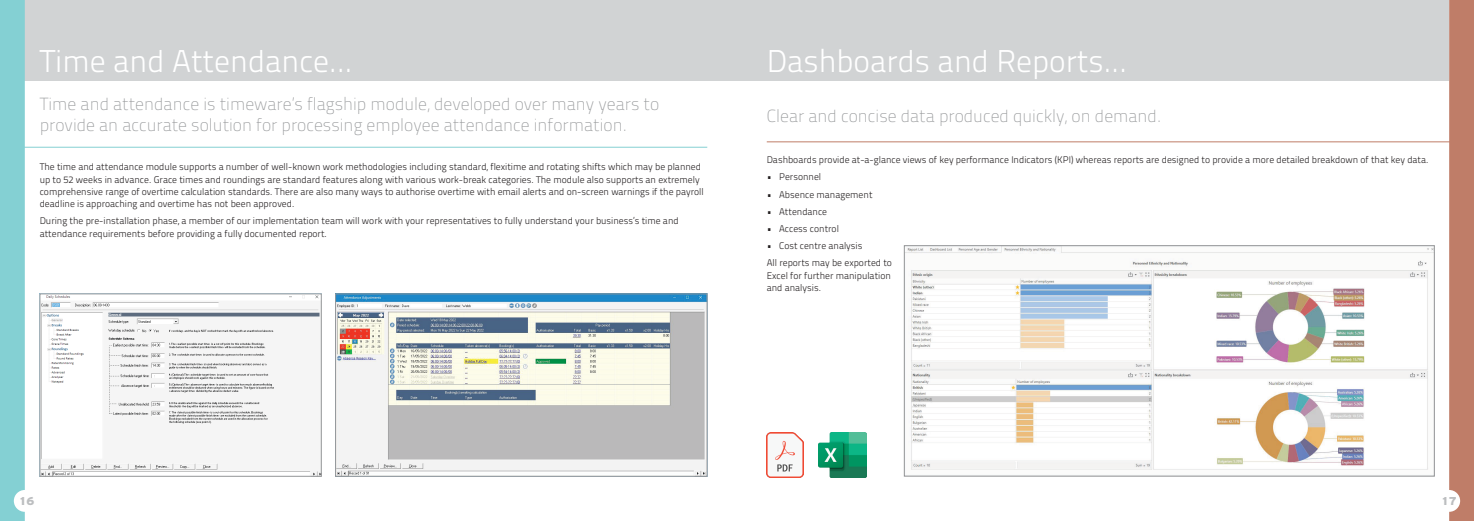
<style>
.page{position:relative;width:1474px;height:521px;background:#fff}
.page>*{position:absolute;margin:0;border:0;box-sizing:border-box;transform-origin:0 0}
.t1{font:31.5px "Titillium Text 22 L 250 wt";color:#fff}
.t2{font:17.5px/21px "Titillium Text 22 L 1 wt";color:#949698}
.t3{font:11.38px "I513 Interstate Black";color:#bcbec0}
.t4{font:9.62px/12.2px "Titillium Text 22 L 250 wt";color:#231f20}
</style>
<div class="page">
<div style="left:25px;top:0;width:1424px;height:81px;background:#d1d3d4"></div>
<div style="left:0;top:0;width:25px;height:521px;background:#84d0d3"></div>
<hr style="left:6px;top:147px;width:701px;height:1px;background:#84d0d3">
<img style="left:42px;top:296px;width:277px;height:178px">
<div style="left:40px;top:294px;width:281px;height:182px;border:1px solid #949698"></div>
<img style="left:337px;top:296px;width:368px;height:178px">
<div style="left:335px;top:294px;width:372px;height:182px;border:1px solid #949698"></div>
<svg style="left:1449px;top:0;width:24px;height:521px"></svg>
<hr style="left:766px;top:141px;width:707px;height:1px;background:#bf7d68">
<img style="left:906px;top:247px;width:526px;height:223px">
<div style="left:904px;top:245px;width:530px;height:231px;border:1px solid #949698"></div>
<img style="left:818px;top:433px;width:48px;height:44px">
<img style="left:766px;top:433px;width:37px;height:44px">
<h1 class="t1" style="left:40px;top:38px;width:314px">Time and Attendance...</h1>
<h2 class="t2" style="left:40px;top:92px;width:621px">Time and attendance is timeware’s flagship module, developed over many years to provide an accurate solution for processing employee attendance information.</h2>
<p class="t4" style="left:40px;top:160px;width:665px">The time and attendance module supports a number of well-known work methodologies including standard, flexitime and rotating shifts which may be planned up to 52 weeks in advance. Grace times and roundings are standard features along with various work-break categories. The module also supports an extremely comprehensive range of overtime calculation standards. There are also many ways to authorise overtime with email alerts and on-screen warnings if the payroll deadline is approaching and overtime has not been approved.</p>
<p class="t4" style="left:40px;top:214px;width:640px">During the pre-installation phase, a member of our implementation team will work with your representatives to fully understand your business’s time and attendance requirements before providing a fully documented report.</p>
<h1 class="t1" style="left:766px;top:38px;width:362px">Dashboards and Reports...</h1>
<h2 class="t2" style="left:766px;top:105px;width:396px">Clear and concise data produced quickly, on demand.</h2>
<p class="t4" style="left:766px;top:153px;width:663px">Dashboards provide at-a-glance views of key performance Indicators (KPI) whereas reports are designed to provide a more detailed breakdown of that key data.</p>
<p class="t4" style="left:766px;top:170px;width:56px">• Personnel</p>
<p class="t4" style="left:766px;top:188px;width:107px">• Absence management</p>
<p class="t4" style="left:766px;top:205px;width:62px">• Attendance</p>
<p class="t4" style="left:766px;top:222px;width:74px">• Access control</p>
<p class="t4" style="left:766px;top:237px;width:127px;line-height:17.2px">• Cost centre analysis<br>All reports may be exported to</p>
<p class="t4" style="left:766px;top:269px;width:126px">Excel for further manipulation and analysis.</p>
<p class="t3" style="left:18px;top:494px;width:17px">16</p>
<p class="t3" style="left:1440px;top:494px;width:17px">17</p>
</div>
